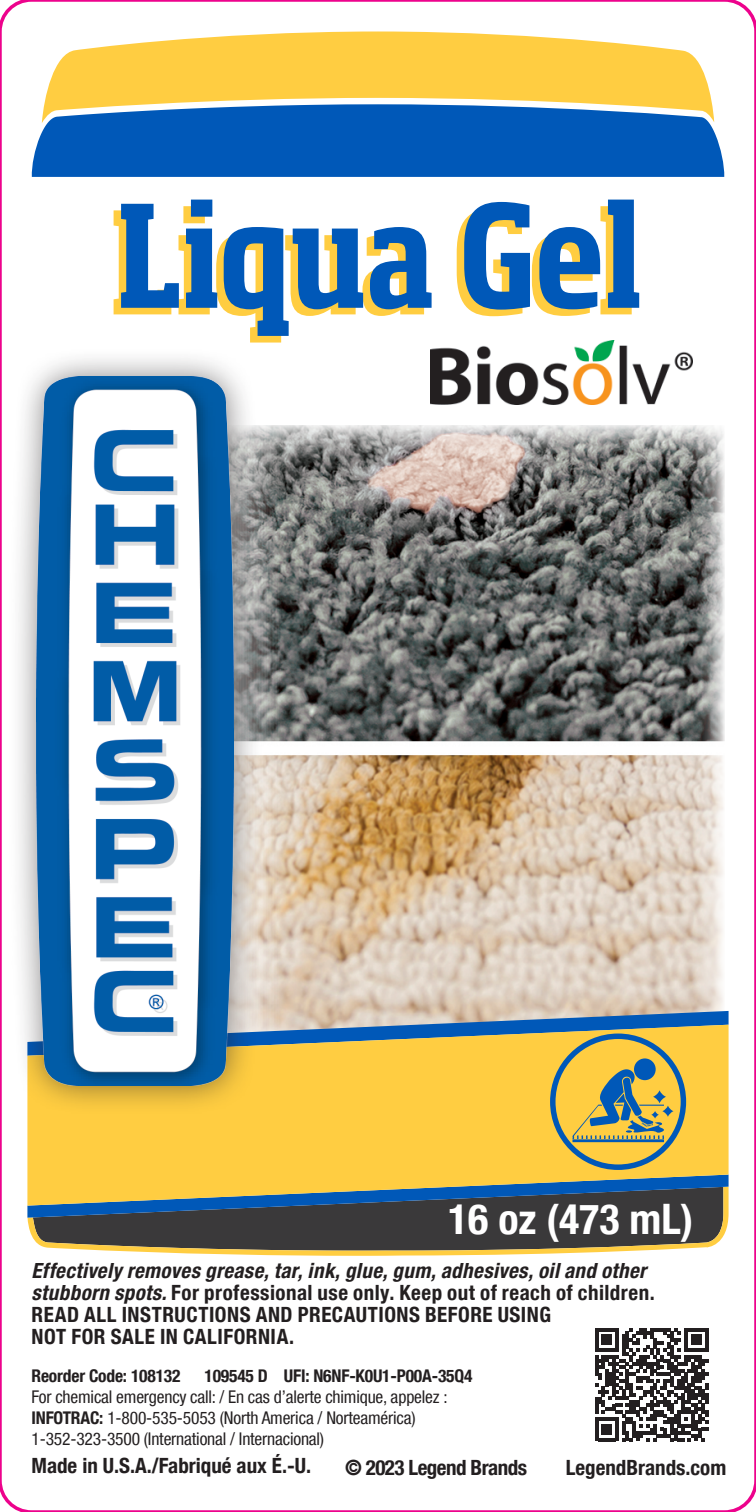
<style>
.page{position:relative;width:756px;height:1512px;background:#fff}
.page>*{position:absolute;margin:0;border:0;box-sizing:border-box;transform-origin:0 0}
.t1{font:700 condensed 140px "Soho Std";color:#0058b8}
.t2{font:700 condensed 42px "Helvetica Neue LT Com";color:#fff}
.t3{font:700 condensed 21px/22.1px "Helvetica Neue LT Com";letter-spacing:.025em;color:#231f20}
.t4{font:700 condensed 21px "Helvetica Neue LT Com";color:#231f20}
.t5{font:700 condensed 21px "Helvetica Neue LT Com";letter-spacing:-.025em;color:#231f20}
.t6{font:condensed 17.5px/21px "Helvetica Neue LT Com";letter-spacing:-.01em;color:#231f20}
.t7{font:700 condensed 17.5px "Helvetica Neue LT Com";letter-spacing:-.01em;color:#231f20}
.s1{font-style:italic}
.s2{font-weight:700}
</style>
<div class="page">
<img style="left:264px;top:425px;width:460px;height:586px">
<div style="left:32px;top:120px;width:692px;height:57px;background:#0058b8"></div>
<svg style="left:42px;top:32px;width:672px;height:91px;fill:#ffcd41"></svg>
<svg style="left:121px;top:1251px;width:504px;height:5px;fill:#ffcd41"></svg>
<div style="left:8px;top:348px;width:256px;height:767px;background:#231f20;opacity:.55"></div>
<img style="left:37px;top:377px;width:197px;height:634px">
<svg style="left:27px;top:1011px;width:702px;height:240px;background:#aea05f"></svg>
<svg style="left:653px;top:1090px;width:13px;height:13px"></svg>
<svg style="left:595px;top:1328px;width:113px;height:113px"></svg>
<img style="left:430px;top:340px;width:263px;height:65px">
<h1 class="t1" style="left:117px;top:167px;width:527px">Liqua Gel</h1>
<h2 class="t2" style="left:448px;top:1194px;width:247px">16 oz (473 mL)</h2>
<p class="t3" style="left:32px;top:1260px;width:625px"><span class="s1">Effectively removes grease, tar, ink, glue, gum, adhesives, oil and other stubborn spots.</span> For professional use only. Keep out of reach of children.<br>READ ALL INSTRUCTIONS AND PRECAUTIONS BEFORE USING<br>NOT FOR SALE IN CALIFORNIA.</p>
<p class="t7" style="left:32px;top:1366px;width:151px">Reorder Code: 108132</p>
<p class="t7" style="left:205px;top:1366px;width:269px">109545 D UFI: N6NF-K0U1-P00A-35Q4</p>
<p class="t6" style="left:32px;top:1386px;width:418px">For chemical emergency call: / En cas d’alerte chimique, appelez :<br><span class="s2">INFOTRAC:</span> 1-800-535-5053 (North America / Norteamérica)<br>1-352-323-3500 (International / Internacional)</p>
<p class="t4" style="left:32px;top:1453px;width:281px">Made in U.S.A./Fabriqué aux É.-U.</p>
<p class="t5" style="left:345px;top:1455px;width:184px">© 2023 Legend Brands</p>
<p class="t4" style="left:566px;top:1455px;width:162px">LegendBrands.com</p>
</div>
